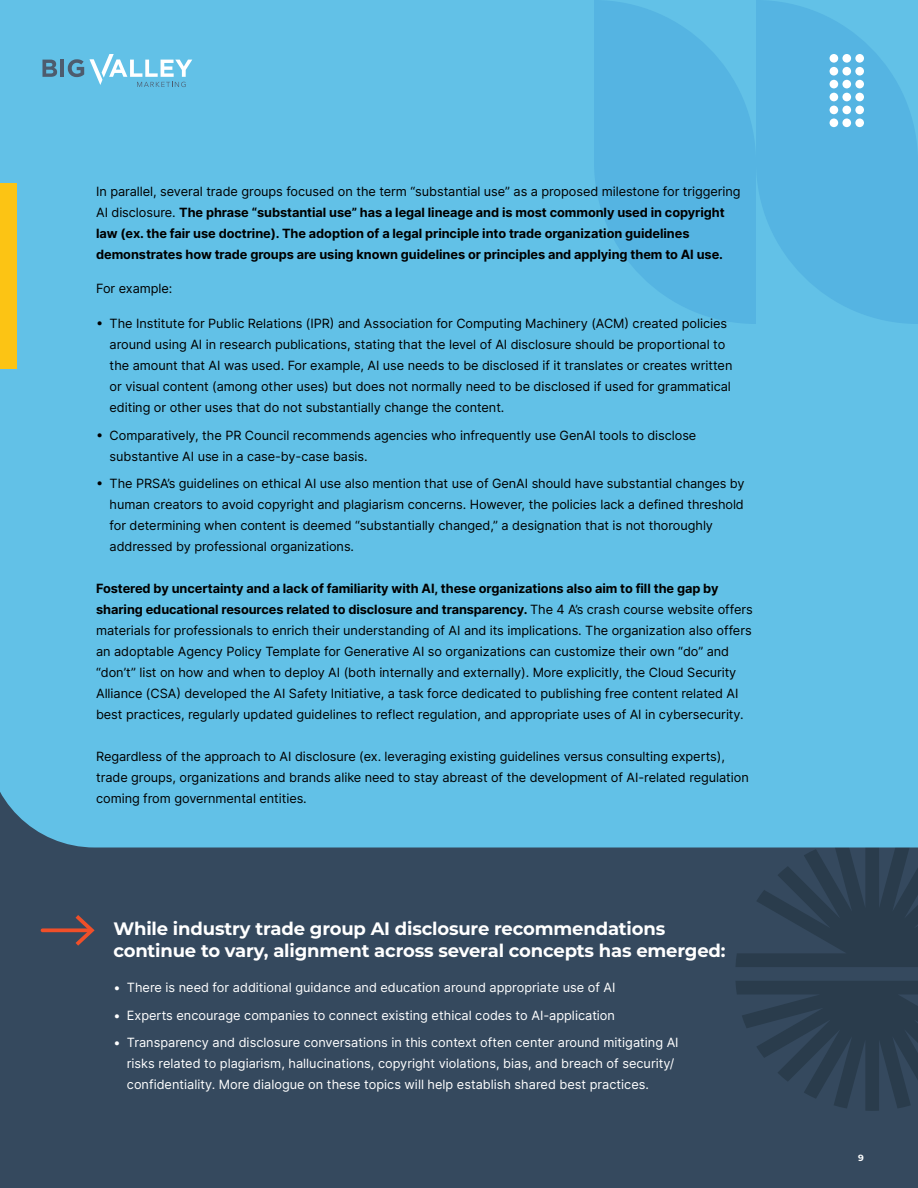
<style>
.page{position:relative;width:918px;height:1188px;background:#35495e}
.page>*{position:absolute;margin:0;border:0;box-sizing:border-box;transform-origin:0 0}
.t1{font:700 18px/22.5px "Montserrat";letter-spacing:-.01em;color:#fff}
.t2{font:12.75px/21px "Inter";letter-spacing:-.005em;color:#000}
.t3{font:12.75px/21px "Inter";color:#fff}
.t4{font:700 12.75px/21px "Inter";letter-spacing:-.005em;color:#000}
.t5{font:700 9px "Montserrat";color:#fff}
.s1{font-weight:400}
.s2{font-weight:700}
</style>
<div class="page">
<svg style="left:736px;top:981px;width:182px;height:130px"></svg>
<svg style="left:736px;top:848px;width:182px;height:119px"></svg>
<div style="left:0;top:0;width:918px;height:848px;background:#62c1e7"></div>
<svg style="left:594px;top:0;width:162px;height:324px;background:#57b6e3"></svg>
<svg style="left:756px;top:0;width:162px;height:324px;background:#57b6e3"></svg>
<svg style="left:42px;top:60px;width:15px;height:17px"></svg>
<hr style="left:60px;top:60px;width:4px;height:17px;background:#4d5c6e">
<svg style="left:68px;top:54px;width:124px;height:33px;background:#7ec7e4"></svg>
<div style="left:0;top:184px;width:16px;height:185px;background:#fcc414"></div>
<div style="left:855px;top:119px;width:9px;height:8px;background:#fff;border-radius:50%"></div>
<div style="left:842px;top:119px;width:9px;height:8px;background:#fff;border-radius:50%"></div>
<div style="left:830px;top:119px;width:8px;height:8px;background:#fff;border-radius:50%"></div>
<div style="left:855px;top:106px;width:9px;height:8px;background:#fff;border-radius:50%"></div>
<div style="left:830px;top:106px;width:8px;height:8px;background:#fff;border-radius:50%"></div>
<div style="left:842px;top:106px;width:9px;height:8px;background:#fff;border-radius:50%"></div>
<div style="left:855px;top:93px;width:9px;height:8px;background:#fff;border-radius:50%"></div>
<div style="left:830px;top:93px;width:8px;height:8px;background:#fff;border-radius:50%"></div>
<div style="left:842px;top:93px;width:9px;height:8px;background:#fff;border-radius:50%"></div>
<div style="left:855px;top:80px;width:9px;height:8px;background:#fff;border-radius:50%"></div>
<div style="left:830px;top:80px;width:8px;height:8px;background:#fff;border-radius:50%"></div>
<div style="left:842px;top:80px;width:9px;height:8px;background:#fff;border-radius:50%"></div>
<div style="left:855px;top:67px;width:9px;height:9px;background:#fff;border-radius:50%"></div>
<div style="left:830px;top:67px;width:8px;height:9px;background:#fff;border-radius:50%"></div>
<div style="left:842px;top:67px;width:9px;height:9px;background:#fff;border-radius:50%"></div>
<div style="left:855px;top:54px;width:9px;height:9px;background:#fff;border-radius:50%"></div>
<div style="left:830px;top:54px;width:8px;height:9px;background:#fff;border-radius:50%"></div>
<div style="left:842px;top:54px;width:9px;height:9px;background:#fff;border-radius:50%"></div>
<svg style="left:42px;top:928px;width:34px;height:4px"></svg>
<svg style="left:76px;top:915px;width:19px;height:31px"></svg>
<p class="t4" style="left:96px;top:181px;width:646px"><span class="s1">In parallel, several trade groups focused on the term “substantial use” as a proposed milestone for triggering AI disclosure.</span> The phrase “substantial use” has a legal lineage and is most commonly used in copyright law (ex. the fair use doctrine). The adoption of a legal principle into trade organization guidelines demonstrates how trade groups are using known guidelines or principles and applying them to AI use.</p>
<p class="t2" style="left:96px;top:278px;width:78px">For example:</p>
<p class="t2" style="left:110px;top:313px;width:624px;text-indent:-14px">• The Institute for Public Relations (IPR) and Association for Computing Machinery (ACM) created policies around using AI in research publications, stating that the level of AI disclosure should be proportional to the amount that AI was used. For example, AI use needs to be disclosed if it translates or creates written or visual content (among other uses) but does not normally need to be disclosed if used for grammatical editing or other uses that do not substantially change the content.</p>
<p class="t2" style="left:110px;top:424px;width:588px;text-indent:-14px">• Comparatively, the PR Council recommends agencies who infrequently use GenAI tools to disclose substantive AI use in a case-by-case basis.</p>
<p class="t2" style="left:110px;top:473px;width:636px;text-indent:-14px">• The PRSA’s guidelines on ethical AI use also mention that use of GenAI should have substantial changes by human creators to avoid copyright and plagiarism concerns. However, the policies lack a defined threshold for determining when content is deemed “substantially changed,” a designation that is not thoroughly addressed by professional organizations.</p>
<p class="t2" style="left:96px;top:578px;width:658px"><span class="s2">Fostered by uncertainty and a lack of familiarity with AI, these organizations also aim to fill the gap by sharing educational resources related to disclosure and transparency.</span> The 4 A’s crash course website offers materials for professionals to enrich their understanding of AI and its implications. The organization also offers an adoptable Agency Policy Template for Generative AI so organizations can customize their own “do” and “don’t” list on how and when to deploy AI (both internally and externally). More explicitly, the Cloud Security Alliance (CSA) developed the AI Safety Initiative, a task force dedicated to publishing free content related AI best practices, regularly updated guidelines to reflect regulation, and appropriate uses of AI in cybersecurity.</p>
<p class="t2" style="left:96px;top:746px;width:654px">Regardless of the approach to AI disclosure (ex. leveraging existing guidelines versus consulting experts), trade groups, organizations and brands alike need to stay abreast of the development of AI-related regulation coming from governmental entities.</p>
<p class="t1" style="left:113px;top:916px;width:614px">While industry trade group AI disclosure recommendations continue to vary, alignment across several concepts has emerged:</p>
<p class="t3" style="left:113px;top:976px;width:504px">• There is need for additional guidance and education around appropriate use of AI</p>
<p class="t3" style="left:113px;top:1004px;width:503px">• Experts encourage companies to connect existing ethical codes to AI-application</p>
<p class="t3" style="left:127px;top:1032px;width:553px;text-indent:-14px">• Transparency and disclosure conversations in this context often center around mitigating AI risks related to plagiarism, hallucinations, copyright violations, bias, and breach of security/ confidentiality. More dialogue on these topics will help establish shared best practices.</p>
<p class="t5" style="left:858px;top:1151px;width:7px">9</p>
</div>
